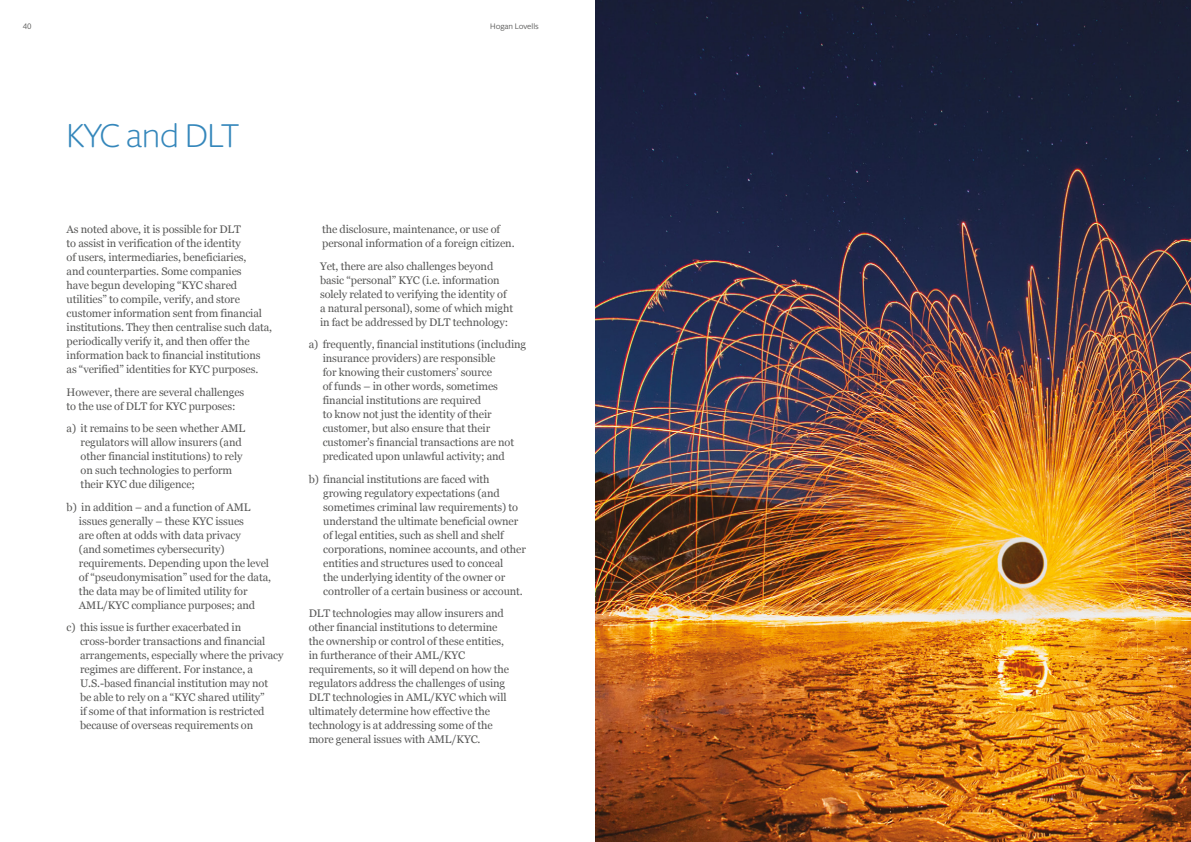
<style>
.page{position:relative;width:1191px;height:842px;background:#fff}
.page>*{position:absolute;margin:0;border:0;box-sizing:border-box;transform-origin:0 0}
.t1{font:300 33px "Berlingske Sans Round";letter-spacing:-.03em;color:#3587bb}
.t2{font:11px/14px "Georgia";letter-spacing:-.01em;color:#575756}
.t3{font:8px "Berlingske Sans Round";letter-spacing:-.01em;color:#575756}
</style>
<div class="page">
<img style="left:595px;top:0;width:596px;height:842px">
<p class="t3" style="left:23px;top:20px;width:10px">40</p>
<p class="t3" style="left:490px;top:20px;width:50px">Hogan Lovells</p>
<h1 class="t1" style="left:67px;top:113px;width:174px">KYC and DLT</h1>
<p class="t2" style="left:67px;top:222px;width:207px">As noted above, it is possible for DLT<br>to assist in verification of the identity<br>of users, intermediaries, beneficiaries,<br>and counterparties. Some companies<br>have begun developing “KYC shared utilities” to compile, verify, and store customer information sent from financial institutions. They then centralise such data, periodically verify it, and then offer the information back to financial institutions as “verified” identities for KYC purposes.</p>
<p class="t2" style="left:67px;top:385px;width:179px">However, there are several challenges to the use of DLT for KYC purposes:</p>
<p class="t2" style="left:81px;top:421px;width:166px;text-indent:-14px">a) it remains to be seen whether AML regulators will allow insurers (and other financial institutions) to rely on such technologies to perform their KYC due diligence;</p>
<p class="t2" style="left:79px;top:500px;width:194px;text-indent:-12px">b) in addition – and a function of AML issues generally – these KYC issues<br>are often at odds with data privacy<br>(and sometimes cybersecurity) requirements. Depending upon the level of “pseudonymisation” used for the data, the data may be of limited utility for AML/KYC compliance purposes; and</p>
<p class="t2" style="left:80px;top:620px;width:205px;text-indent:-13px">c) this issue is further exacerbated in cross-border transactions and financial arrangements, especially where the privacy regimes are different. For instance, a U.S.-based financial institution may not<br>be able to rely on a “KYC shared utility”<br>if some of that information is restricted because of overseas requirements on</p>
<p class="t2" style="left:322px;top:222px;width:194px">the disclosure, maintenance, or use of personal information of a foreign citizen.</p>
<p class="t2" style="left:320px;top:259px;width:195px">Yet, there are also challenges beyond basic “personal” KYC (i.e. information solely related to verifying the identity of a natural personal), some of which might in fact be addressed by DLT technology:</p>
<p class="t2" style="left:323px;top:337px;width:205px;text-indent:-14px">a) frequently, financial institutions (including insurance providers) are responsible<br>for knowing their customers’ source<br>of funds – in other words, sometimes financial institutions are required<br>to know not just the identity of their customer, but also ensure that their customer’s financial transactions are not predicated upon unlawful activity; and</p>
<p class="t2" style="left:323px;top:472px;width:204px;text-indent:-15px">b) financial institutions are faced with growing regulatory expectations (and sometimes criminal law requirements) to understand the ultimate beneficial owner of legal entities, such as shell and shelf corporations, nominee accounts, and other entities and structures used to conceal<br>the underlying identity of the owner or controller of a certain business or account.</p>
<p class="t2" style="left:309px;top:606px;width:202px">DLT technologies may allow insurers and other financial institutions to determine the ownership or control of these entities, in furtherance of their AML/KYC requirements, so it will depend on how the regulators address the challenges of using DLT technologies in AML/KYC which will ultimately determine how effective the technology is at addressing some of the more general issues with AML/KYC.</p>
</div>
